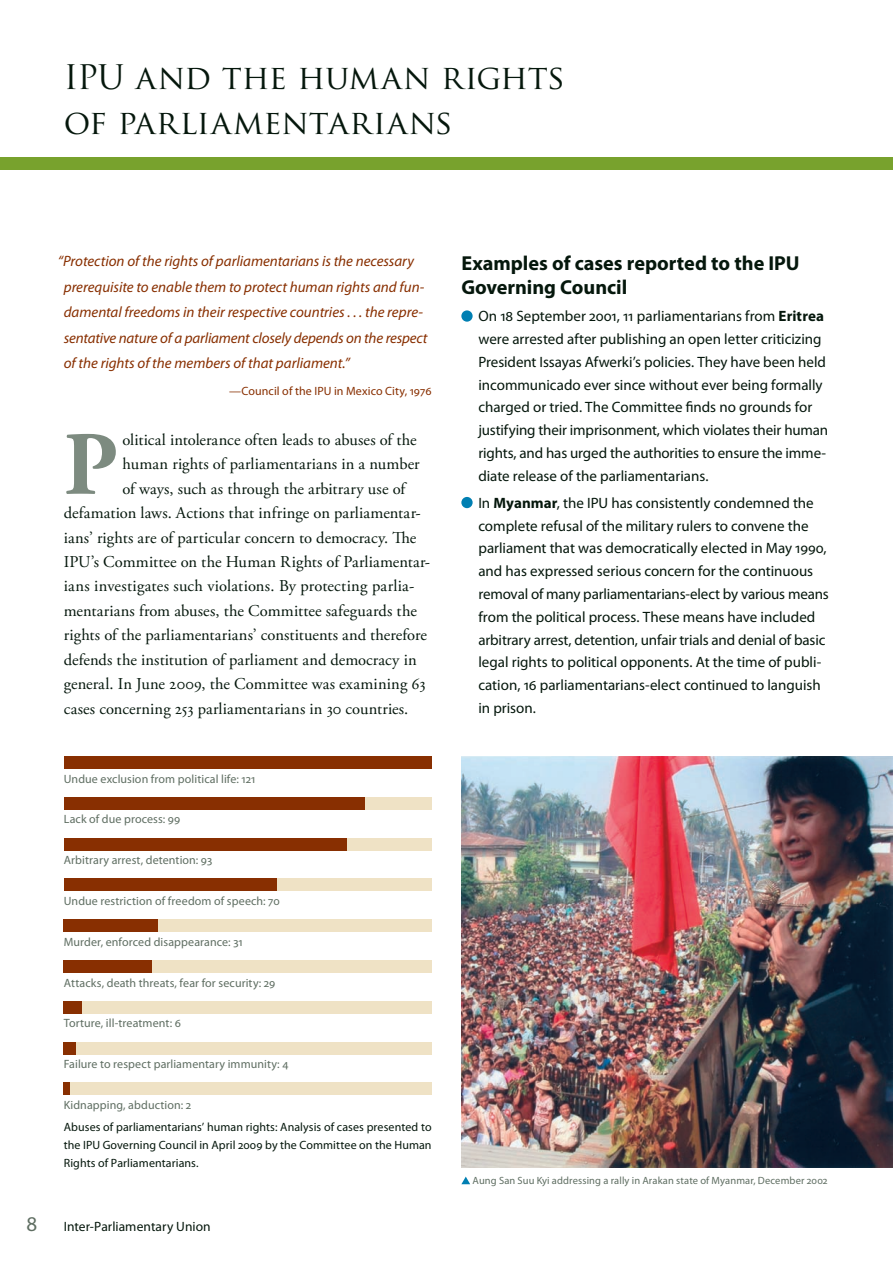
<style>
.page{position:relative;width:893px;height:1263px;background:#fff}
.page>*{position:absolute;margin:0;border:0;box-sizing:border-box;transform-origin:0 0}
.t1{font:700 90.15px "Adobe Garamond Pro";color:#7d8b80}
.t2{font:33px/45px "Trajan Pro";letter-spacing:-.01em;color:#05170c}
.t3{font:21px "Myriad Pro";color:#5f6e62}
.t4{font:700 20.25px/24px "Myriad Pro";color:#05170c}
.t5{font:16.5px "Adobe Garamond Pro";letter-spacing:.005em;color:#05170c}
.t6{font:15px/22.8px "Myriad Pro";letter-spacing:-.005em;color:#05170c}
.t7{font:italic 15px/25.5px "Myriad Pro";letter-spacing:-.005em;color:#882f01}
.t8{font:13.5px "Myriad Pro";color:#05170c}
.t9{font:12px "Myriad Pro";letter-spacing:.005em;color:#5f6e62}
.t10{font:12px/18px "Myriad Pro";letter-spacing:.005em;color:#05170c;text-align:justify}
.t11{font:12px "Myriad Pro";letter-spacing:.005em;color:#882f01}
.t12{font:10.5px "Myriad Pro";letter-spacing:.01em;color:#5f6e62}
.s1{font-weight:700}
</style>
<div class="page">
<div style="left:461px;top:310px;width:12px;height:12px;background:#007fb2;border-radius:50%"></div>
<div style="left:461px;top:497px;width:12px;height:11px;background:#007fb2;border-radius:50%"></div>
<img style="left:461px;top:756px;width:432px;height:411px">
<svg style="left:461px;top:1176px;width:9px;height:8px"></svg>
<div style="left:64px;top:1082px;width:368px;height:13px;background:#efe2c5"></div>
<div style="left:64px;top:1042px;width:368px;height:12px;background:#efe2c5"></div>
<div style="left:64px;top:1001px;width:368px;height:13px;background:#efe2c5"></div>
<div style="left:64px;top:960px;width:368px;height:13px;background:#efe2c5"></div>
<div style="left:64px;top:919px;width:368px;height:13px;background:#efe2c5"></div>
<div style="left:64px;top:878px;width:368px;height:13px;background:#efe2c5"></div>
<div style="left:64px;top:838px;width:368px;height:12px;background:#efe2c5"></div>
<div style="left:64px;top:797px;width:368px;height:13px;background:#efe2c5"></div>
<div style="left:64px;top:1082px;width:6px;height:13px;background:#882f01"></div>
<div style="left:64px;top:1042px;width:12px;height:12px;background:#882f01"></div>
<div style="left:64px;top:1001px;width:18px;height:13px;background:#882f01"></div>
<div style="left:64px;top:960px;width:88px;height:13px;background:#882f01"></div>
<div style="left:64px;top:919px;width:94px;height:13px;background:#882f01"></div>
<div style="left:64px;top:878px;width:213px;height:13px;background:#882f01"></div>
<div style="left:64px;top:838px;width:282px;height:12px;background:#882f01"></div>
<div style="left:64px;top:797px;width:301px;height:13px;background:#882f01"></div>
<div style="left:64px;top:756px;width:368px;height:13px;background:#882f01"></div>
<div style="left:0;top:157px;width:893px;height:13px;background:#78a22d"></div>
<h2 class="t2" style="left:64px;top:54px;width:503px">IPU and the human rights of parliamentarians</h2>
<p class="t7" style="left:64px;top:248px;width:365px;text-indent:-6px">“Protection of the rights of parliamentarians is the necessary prerequisite to enable them to protect human rights and fun&shy;damental freedoms in their respective countries . . . the repre&shy;sentative nature of a parliament closely depends on the respect of the rights of the members of that parliament.”</p>
<p class="t11" style="left:229px;top:383px;width:204px">—Council of the IPU in Mexico City, 1976</p>
<h1 class="t1" style="left:64px;top:413px;width:56px">P</h1>
<p class="t5" style="left:122px;top:430px;width:296px">olitical intolerance often leads to abuses of the</p>
<p class="t5" style="left:122px;top:454px;width:299px">human rights of parliamentarians in a number</p>
<p class="t5" style="left:122px;top:479px;width:284px">of ways, such as through the arbitrary use of</p>
<p class="t5" style="left:64px;top:503px;width:358px">defamation laws. Actions that infringe on parliamentar-</p>
<p class="t5" style="left:64px;top:527px;width:354px">ians’ rights are of particular concern to democracy. The</p>
<p class="t5" style="left:64px;top:552px;width:368px">IPU’s Committee on the Human Rights of Parliamentar-</p>
<p class="t5" style="left:64px;top:576px;width:352px">ians investigates such violations. By protecting parlia-</p>
<p class="t5" style="left:64px;top:601px;width:355px">mentarians from abuses, the Committee safeguards the</p>
<p class="t5" style="left:64px;top:625px;width:365px">rights of the parliamentarians’ constituents and therefore</p>
<p class="t5" style="left:64px;top:649px;width:354px">defends the institution of parliament and democracy in</p>
<p class="t5" style="left:64px;top:674px;width:363px">general. In June 2009, the Committee was examining 63</p>
<p class="t5" style="left:64px;top:698px;width:346px">cases concerning 253 parliamentarians in 30 countries.</p>
<p class="t9" style="left:64px;top:771px;width:193px">Undue exclusion from political life: 121</p>
<p class="t9" style="left:64px;top:812px;width:118px">Lack of due process: 99</p>
<p class="t9" style="left:64px;top:853px;width:150px">Arbitrary arrest, detention: 93</p>
<p class="t9" style="left:64px;top:894px;width:218px">Undue restriction of freedom of speech: 70</p>
<p class="t9" style="left:64px;top:934px;width:181px">Murder, enforced disappearance: 31</p>
<p class="t9" style="left:64px;top:975px;width:213px">Attacks, death threats, fear for security: 29</p>
<p class="t9" style="left:64px;top:1016px;width:119px">Torture, ill-treatment: 6</p>
<p class="t9" style="left:64px;top:1057px;width:226px">Failure to respect parliamentary immunity: 4</p>
<p class="t9" style="left:64px;top:1097px;width:129px">Kidnapping, abduction: 2</p>
<p class="t10" style="left:64px;top:1118px;width:369px">Abuses of parliamentarians’ human rights: Analysis of cases presented to the IPU Governing Council in April 2009 by the Committee on the Human Rights of Parliamentarians.</p>
<h3 class="t3" style="left:27px;top:1211px;width:12px">8</h3>
<p class="t8" style="left:64px;top:1218px;width:148px">Inter-Parliamentary Union</p>
<h3 class="t4" style="left:461px;top:251px;width:340px">Examples of cases reported to the IPU<br>Governing Council</h3>
<p class="t6" style="left:478px;top:305px;width:351px">On 18 September 2001, 11 parliamentarians from <span class="s1">Eritrea </span>were arrested after publishing an open letter criticizing President Issayas Afwerki’s policies. They have been held incommunicado ever since without ever being formally charged or tried. The Committee finds no grounds for justifying their imprisonment, which violates their human rights, and has urged the authorities to ensure the imme&shy;diate release of the parliamentarians.</p>
<p class="t6" style="left:478px;top:491px;width:352px">In <span class="s1">Myanmar</span>, the IPU has consistently condemned the complete refusal of the military rulers to convene the parliament that was democratically elected in May 1990, and has expressed serious concern for the continuous removal of many parliamentarians-elect by various means from the political process. These means have included arbitrary arrest, detention, unfair trials and denial of basic legal rights to political opponents. At the time of publi&shy;cation, 16 parliamentarians-elect continued to languish in prison.</p>
<p class="t12" style="left:473px;top:1174px;width:356px">Aung San Suu Kyi addressing a rally in Arakan state of Myanmar, December 2002</p>
</div>
